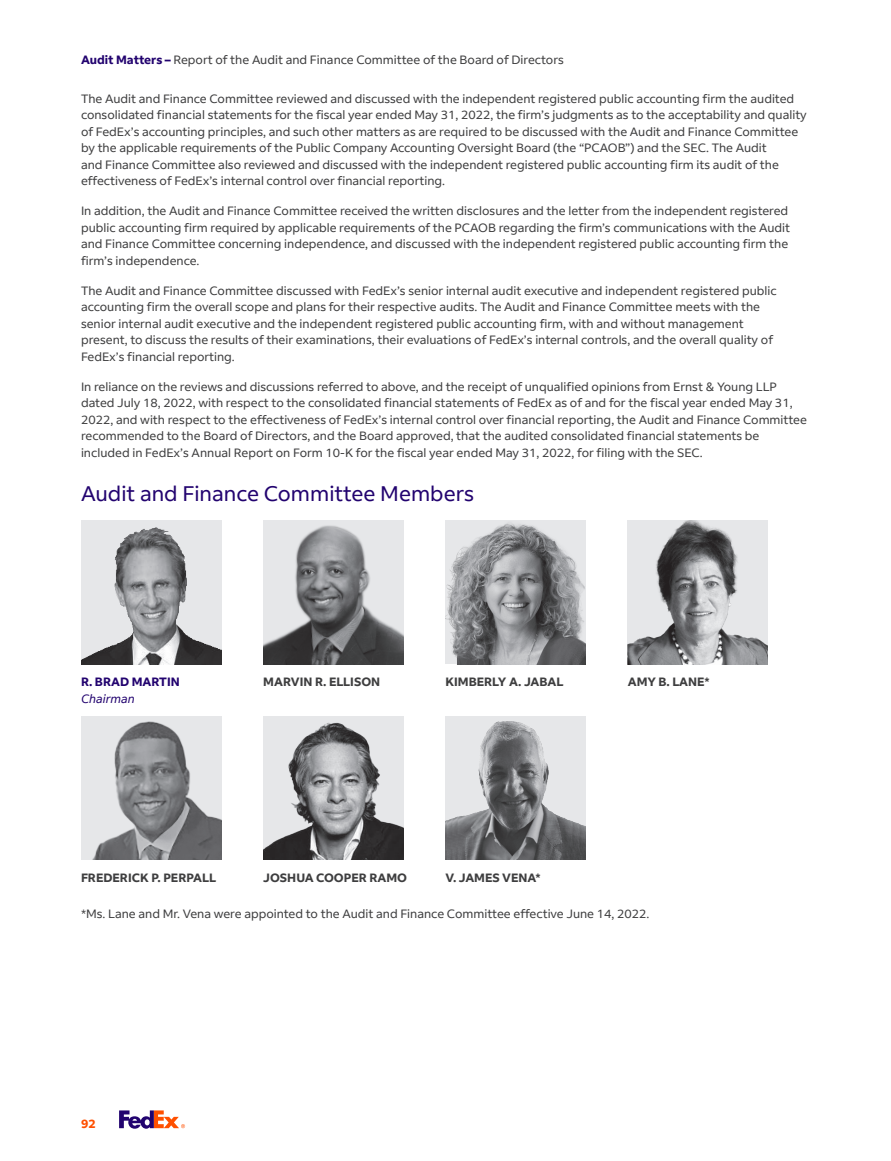
<style>
.page{position:relative;width:891px;height:1161px;background:#fff}
.page>*{position:absolute;margin:0;border:0;box-sizing:border-box;transform-origin:0 0}
.t1{font:21px "Fed Ex Sans";color:#22036f}
.t2{font:12px/16.5px "Fed Ex Sans";color:#3e3e3f}
.t3{font:700 12px "Fed Ex Sans";color:#3e3e3f}
.t4{font:700 12px "Fed Ex Sans";color:#22036f}
.t5{font:italic 12px "Fed Ex Sans";color:#22036f}
.t6{font:700 12px "Fed Ex Sans";color:#ff5000}
.s1{font-weight:700;color:#22036f}
</style>
<div class="page">
<img style="left:81px;top:521px;width:140px;height:143px">
<img style="left:263px;top:521px;width:140px;height:143px">
<img style="left:446px;top:522px;width:140px;height:142px">
<img style="left:628px;top:521px;width:140px;height:143px">
<div style="left:81px;top:716px;width:140px;height:144px;background:#e6e7e9"></div>
<img style="left:92px;top:721px;width:129px;height:139px">
<div style="left:263px;top:716px;width:140px;height:144px;background:#e6e7e9"></div>
<img style="left:263px;top:722px;width:140px;height:138px">
<img style="left:446px;top:716px;width:140px;height:144px">
<svg style="left:119px;top:1110px;width:66px;height:19px"></svg>
<p class="t2" style="left:81px;top:51px;width:484px"><span class="s1">Audit Matters –</span> Report of the Audit and Finance Committee of the Board of Directors</p>
<p class="t2" style="left:81px;top:91px;width:727px">The Audit and Finance Committee reviewed and discussed with the independent registered public accounting firm the audited consolidated financial statements for the fiscal year ended May 31, 2022, the firm’s judgments as to the acceptability and quality of FedEx’s accounting principles, and such other matters as are required to be discussed with the Audit and Finance Committee by the applicable requirements of the Public Company Accounting Oversight Board (the “PCAOB”) and the SEC. The Audit<br>and Finance Committee also reviewed and discussed with the independent registered public accounting firm its audit of the effectiveness of FedEx’s internal control over financial reporting.</p>
<p class="t2" style="left:81px;top:203px;width:711px">In addition, the Audit and Finance Committee received the written disclosures and the letter from the independent registered public accounting firm required by applicable requirements of the PCAOB regarding the firm’s communications with the Audit and Finance Committee concerning independence, and discussed with the independent registered public accounting firm the firm’s independence.</p>
<p class="t2" style="left:81px;top:283px;width:697px">The Audit and Finance Committee discussed with FedEx’s senior internal audit executive and independent registered public accounting firm the overall scope and plans for their respective audits. The Audit and Finance Committee meets with the senior internal audit executive and the independent registered public accounting firm, with and without management present, to discuss the results of their examinations, their evaluations of FedEx’s internal controls, and the overall quality of FedEx’s financial reporting.</p>
<p class="t2" style="left:81px;top:379px;width:728px">In reliance on the reviews and discussions referred to above, and the receipt of unqualified opinions from Ernst &amp; Young LLP dated July 18, 2022, with respect to the consolidated financial statements of FedEx as of and for the fiscal year ended May 31, 2022, and with respect to the effectiveness of FedEx’s internal control over financial reporting, the Audit and Finance Committee recommended to the Board of Directors, and the Board approved, that the audited consolidated financial statements be included in FedEx’s Annual Report on Form 10-K for the fiscal year ended May 31, 2022, for filing with the SEC.</p>
<h1 class="t1" style="left:81px;top:482px;width:395px">Audit and Finance Committee Members</h1>
<p class="t4" style="left:81px;top:675px;width:100px">R. BRAD MARTIN</p>
<p class="t5" style="left:81px;top:692px;width:55px">Chairman</p>
<p class="t3" style="left:263px;top:675px;width:118px">MARVIN R. ELLISON</p>
<p class="t3" style="left:446px;top:675px;width:119px">KIMBERLY A. JABAL</p>
<p class="t3" style="left:628px;top:675px;width:84px">AMY B. LANE*</p>
<p class="t3" style="left:81px;top:871px;width:137px">FREDERICK P. PERPALL</p>
<p class="t3" style="left:263px;top:871px;width:145px">JOSHUA COOPER RAMO</p>
<p class="t3" style="left:446px;top:871px;width:97px">V. JAMES VENA*</p>
<p class="t2" style="left:81px;top:905px;width:570px">*Ms. Lane and Mr. Vena were appointed to the Audit and Finance Committee effective June 14, 2022.</p>
<p class="t6" style="left:81px;top:1117px;width:16px">92</p>
</div>
